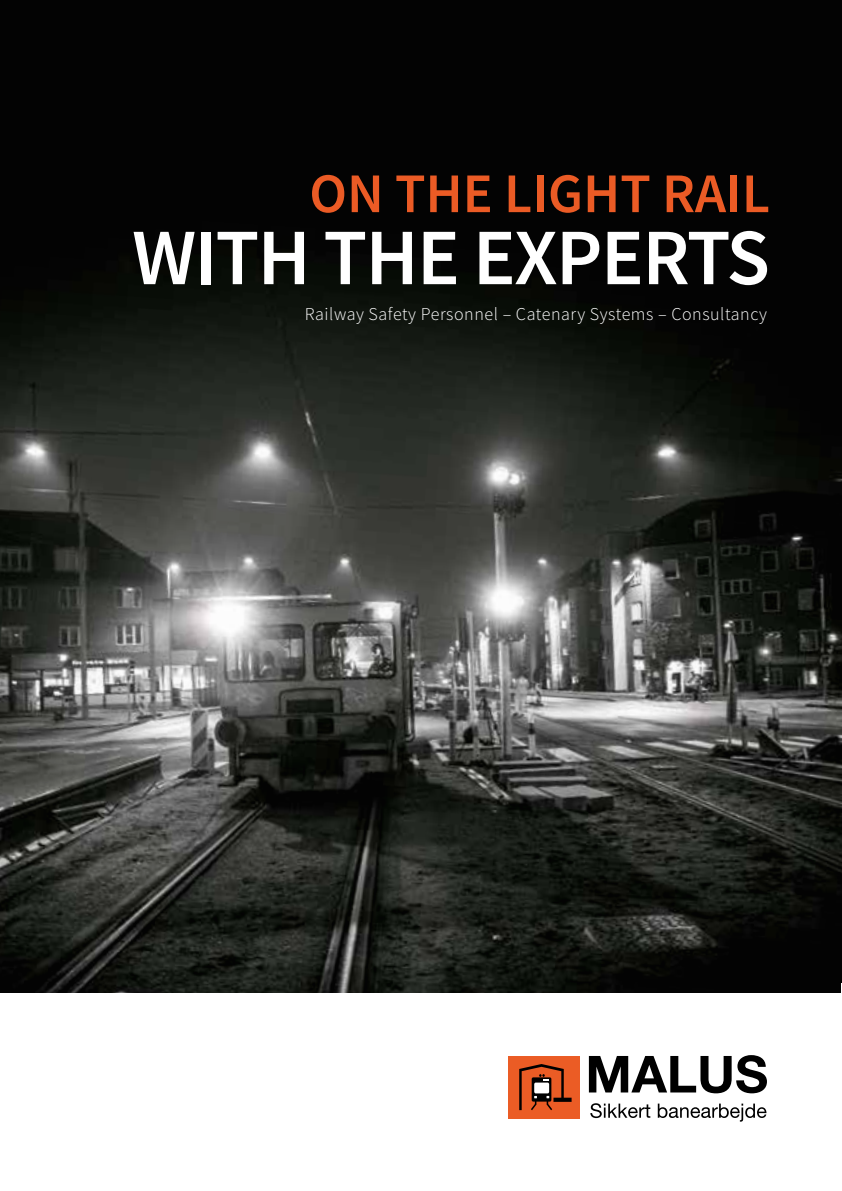
<style>
.page{position:relative;width:842px;height:1191px;background:#fff}
.page>*{position:absolute;margin:0;border:0;box-sizing:border-box;transform-origin:0 0}
.t1{font:600 80px "Source Sans Pro";letter-spacing:-.02em;color:#fff}
.t2{font:600 56px "Source Sans Pro";color:#eb5b25}
.t3{font:300 18px "Source Sans Pro";letter-spacing:.03em;color:#fff}
</style>
<div class="page">
<img style="left:0;top:0;width:842px;height:992px">
<div style="left:508px;top:1056px;width:71px;height:62px;background:#eb5c25"></div>
<svg style="left:519px;top:1064px;width:53px;height:46px"></svg>
<svg style="left:589px;top:1055px;width:178px;height:38px"></svg>
<svg style="left:590px;top:1103px;width:60px;height:15px"></svg>
<svg style="left:658px;top:1103px;width:108px;height:18px"></svg>
<h2 class="t2" style="left:309px;top:157px;width:462px">ON THE LIGHT RAIL</h2>
<h1 class="t1" style="left:132px;top:205px;width:639px">WITH THE EXPERTS</h1>
<p class="t3" style="left:305px;top:303px;width:464px">Railway Safety Personnel – Catenary Systems – Consultancy</p>
</div>
